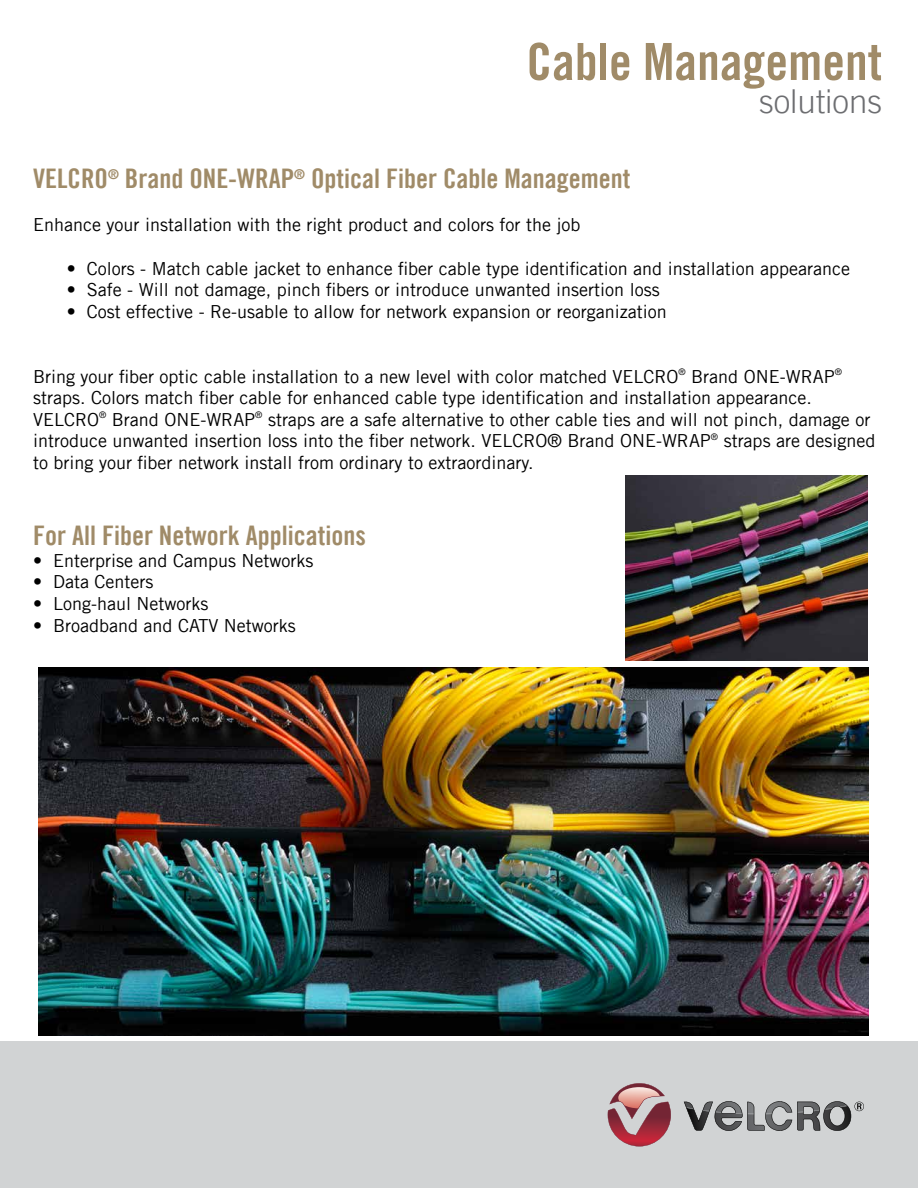
<style>
.page{position:relative;width:918px;height:1188px;background:#fff}
.page>*{position:absolute;margin:0;border:0;box-sizing:border-box;transform-origin:0 0}
.t1{font:51.3px "Trade Gothic LT Bold Cond Twenty";color:#a08b68}
.t2{font:300 33px "Trade Gothic LT";color:#6d6e71}
.t3{font:27px "Trade Gothic LT Bold Cond Twenty";color:#a08b68}
.t4{font:18px/21.6px "Trade Gothic LT";color:#000}
</style>
<div class="page">
<img style="left:38px;top:667px;width:830px;height:369px">
<div style="left:0;top:1042px;width:918px;height:146px;background:#d1d3d4"></div>
<svg style="left:608px;top:1083px;width:63px;height:63px"></svg>
<svg style="left:684px;top:1101px;width:180px;height:30px"></svg>
<img style="left:626px;top:475px;width:242px;height:186px">
<h1 class="t1" style="left:527px;top:31px;width:357px">Cable Management</h1>
<h2 class="t2" style="left:759px;top:82px;width:124px">solutions</h2>
<h3 class="t3" style="left:33px;top:162px;width:599px">VELCRO<sup>®</sup> Brand ONE-WRAP<sup>®</sup> Optical Fiber Cable Management</h3>
<p class="t4" style="left:33px;top:214px;width:549px">Enhance your installation with the right product and colors for the job</p>
<p class="t4" style="left:67px;top:257px;width:785px">• Colors - Match cable jacket to enhance fiber cable type identification and installation appearance</p>
<p class="t4" style="left:67px;top:279px;width:594px">• Safe - Will not damage, pinch fibers or introduce unwanted insertion loss</p>
<p class="t4" style="left:67px;top:300px;width:601px">• Cost effective - Re-usable to allow for network expansion or reorganization</p>
<p class="t4" style="left:33px;top:365px;width:844px">Bring your fiber optic cable installation to a new level with color matched VELCRO<sup>®</sup> Brand ONE-WRAP<sup>® </sup>straps. Colors match fiber cable for enhanced cable type identification and installation appearance.<br>VELCRO<sup>®</sup> Brand ONE-WRAP<sup>®</sup> straps are a safe alternative to other cable ties and will not pinch, damage or introduce unwanted insertion loss into the fiber network. VELCRO® Brand ONE-WRAP<sup>®</sup> straps are designed to bring your fiber network install from ordinary to extraordinary.</p>
<h3 class="t3" style="left:33px;top:519px;width:334px">For All Fiber Network Applications</h3>
<p class="t4" style="left:33px;top:549px;width:282px">• Enterprise and Campus Networks</p>
<p class="t4" style="left:33px;top:571px;width:122px">• Data Centers</p>
<p class="t4" style="left:33px;top:593px;width:177px">• Long-haul Networks</p>
<p class="t4" style="left:33px;top:614px;width:264px">• Broadband and CATV Networks</p>
</div>
